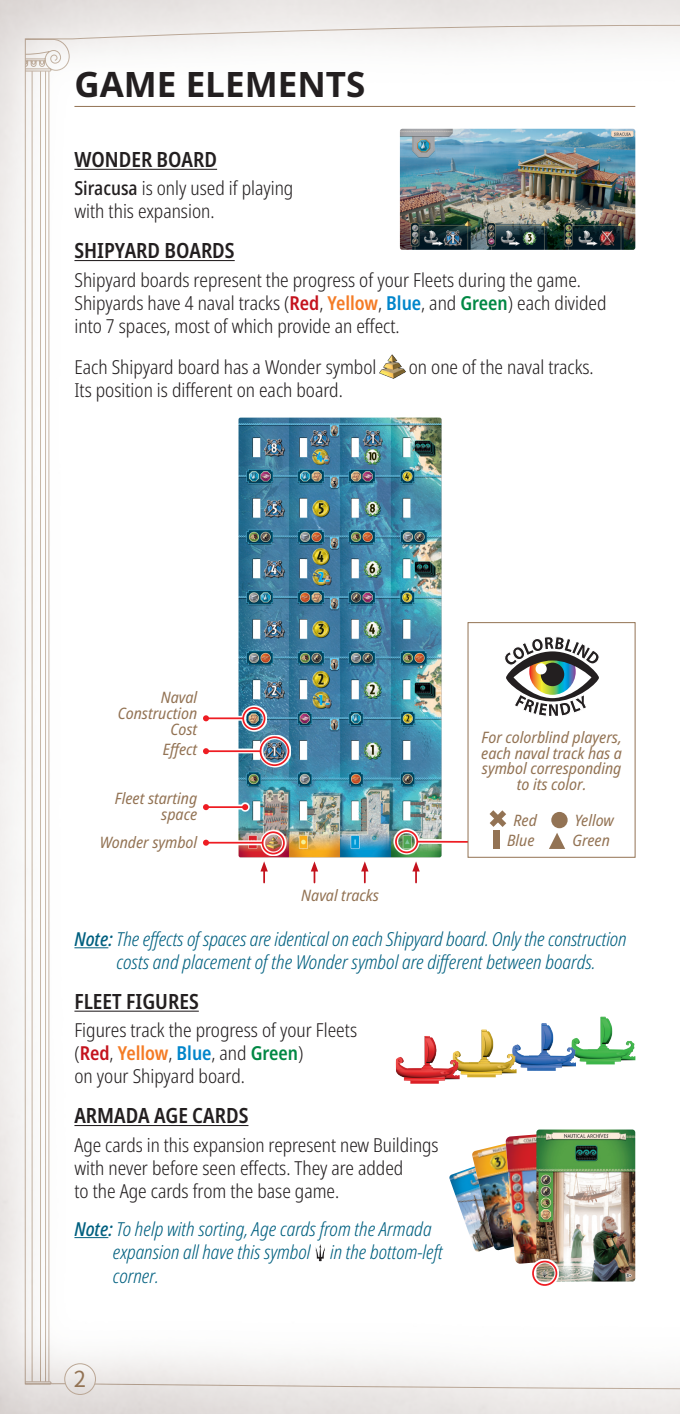
<style>
.page{position:relative;width:680px;height:1414px;background:#fff}
.page>*{position:absolute;margin:0;border:0;box-sizing:border-box;transform-origin:0 0}
.t1{font:700 35px "Noto Sans";color:#231f20}
.t2{font:22.05px "Noto Sans CJ Kjp";color:#937354}
.t3{font:600 condensed 21px "Noto Sans";color:#231f20}
.PARAGRAPH___RETRAIT{font:300 condensed 19.25px/23.1px "Noto Sans";color:#231f20}
.NOTES___RETRAIT{font:italic 300 condensed 19.25px/23.1px "Noto Sans";letter-spacing:-.01em;color:#006080;text-align:center}
.NOTES{font:italic 300 condensed 19.25px/23.4px "Noto Sans";color:#006080}
.LEGENDES{font:italic semi-condensed 15.75px/15.8px "Noto Sans";color:#937354;text-align:center}
.LEGENDES_DROITE{font:italic semi-condensed 15.75px/15.8px "Noto Sans";color:#937354;text-align:right}
.s1{font-weight:500}
.s2{font-weight:600;color:#c4121d}
.s3{font-weight:600;color:#f47b25}
.s4{font-weight:600;color:#0085cb}
.s5{font-weight:600;color:#084}
</style>
<div class="page">
<img style="left:0;top:0;width:680px;height:1414px">
<img style="left:65px;top:1364px;width:30px;height:30px">
<div style="left:64px;top:1363px;width:32px;height:32px;border:1px solid #baa694;border-radius:50%"></div>
<hr style="left:74px;top:947px;width:34px;height:1px;background:#006080">
<hr style="left:74px;top:1010px;width:125px;height:2px;background:#231f20">
<hr style="left:74px;top:1125px;width:174px;height:1px;background:#231f20">
<hr style="left:74px;top:1237px;width:34px;height:1px;background:#006080">
<svg style="left:314px;top:1243px;width:12px;height:19px"></svg>
<hr style="left:74px;top:106px;width:561px;height:1px;background:#937354">
<hr style="left:74px;top:169px;width:143px;height:1px;background:#231f20">
<hr style="left:74px;top:260px;width:161px;height:1px;background:#231f20">
<img style="left:379px;top:351px;width:27px;height:31px">
<img style="left:400px;top:129px;width:235px;height:121px">
<img style="left:571px;top:1017px;width:64px;height:47px">
<img style="left:512px;top:1023px;width:64px;height:48px">
<img style="left:453px;top:1029px;width:63px;height:48px">
<img style="left:396px;top:1036px;width:63px;height:48px">
<img style="left:449px;top:1159px;width:22px;height:93px">
<img style="left:471px;top:1130px;width:65px;height:134px">
<img style="left:505px;top:1131px;width:31px;height:133px">
<img style="left:536px;top:1129px;width:99px;height:152px">
<svg style="left:530px;top:1259px;width:29px;height:28px"></svg>
<div style="left:532px;top:1260px;width:25px;height:26px;border:2px solid #ee1d23;border-radius:50%"></div>
<img style="left:238px;top:417px;width:203px;height:440px">
<svg style="left:260px;top:861px;width:8px;height:21px"></svg>
<svg style="left:412px;top:861px;width:7px;height:21px"></svg>
<svg style="left:361px;top:861px;width:7px;height:21px"></svg>
<svg style="left:311px;top:861px;width:7px;height:21px"></svg>
<svg style="left:201px;top:830px;width:85px;height:26px"></svg>
<hr style="left:206px;top:842px;width:56px;height:1px;background:#ee1d23">
<svg style="left:203px;top:840px;width:6px;height:6px"></svg>
<div style="left:262px;top:831px;width:23px;height:23px;border:2px solid #ee1d23;border-radius:50%"></div>
<svg style="left:393px;top:828px;width:75px;height:27px"></svg>
<hr style="left:417px;top:841px;width:56px;height:2px;background:#ee1d23">
<div style="left:395px;top:830px;width:23px;height:23px;border:2px solid #ee1d23;border-radius:50%"></div>
<svg style="left:201px;top:735px;width:90px;height:33px"></svg>
<hr style="left:206px;top:750px;width:54px;height:2px;background:#ee1d23">
<svg style="left:203px;top:748px;width:6px;height:6px"></svg>
<div style="left:260px;top:736px;width:29px;height:30px;border:2px solid #ee1d23;border-radius:50%"></div>
<div style="left:201px;top:802px;width:49px;height:10px;background:#fff"></div>
<hr style="left:206px;top:806px;width:39px;height:2px;background:#ee1d23">
<svg style="left:242px;top:804px;width:6px;height:6px"></svg>
<svg style="left:203px;top:804px;width:6px;height:6px"></svg>
<svg style="left:201px;top:705px;width:66px;height:27px"></svg>
<hr style="left:206px;top:717px;width:37px;height:2px;background:#ee1d23">
<svg style="left:203px;top:715px;width:6px;height:6px"></svg>
<div style="left:242px;top:707px;width:23px;height:23px;border:2px solid #ee1d23;border-radius:50%"></div>
<div style="left:468px;top:622px;width:167px;height:235px;background:#fff"></div>
<svg style="left:505px;top:637px;width:94px;height:79px"></svg>
<svg style="left:489px;top:810px;width:17px;height:17px"></svg>
<div style="left:551px;top:812px;width:16px;height:16px;background:#937354;border-radius:50%"></div>
<div style="left:493px;top:830px;width:7px;height:19px;background:#937354"></div>
<svg style="left:549px;top:833px;width:16px;height:16px"></svg>
<h1 class="t1" style="left:74px;top:60px;width:292px">GAME ELEMENTS</h1>
<h4 class="t3" style="left:74px;top:145px;width:144px">WONDER BOARD</h4>
<p class="PARAGRAPH___RETRAIT" style="left:74px;top:177px;width:220px"><span class="s1">Siracusa</span> is only used if playing with this expansion.</p>
<h4 class="t3" style="left:74px;top:236px;width:162px">SHIPYARD BOARDS</h4>
<p class="PARAGRAPH___RETRAIT" style="left:74px;top:268px;width:533px">Shipyard boards represent the progress of your Fleets during the game.<br>Shipyards have 4 naval tracks (<span class="s2">Red</span>, <span class="s3">Yellow</span>, <span class="s4">Blue</span>, and <span class="s5">Green</span>) each divided into 7 spaces, most of which provide an effect.</p>
<p class="PARAGRAPH___RETRAIT" style="left:74px;top:356px;width:303px">Each Shipyard board has a Wonder symbol</p>
<p class="PARAGRAPH___RETRAIT" style="left:409px;top:356px;width:186px">on one of the naval tracks.</p>
<p class="PARAGRAPH___RETRAIT" style="left:74px;top:379px;width:270px">Its position is different on each board.</p>
<p class="LEGENDES_DROITE" style="left:118px;top:690px;width:81px">Naval<br>Construction<br>Cost</p>
<p class="LEGENDES_DROITE" style="left:163px;top:742px;width:36px">Effect</p>
<p class="LEGENDES" style="left:115px;top:790px;width:84px;text-align:right">Fleet starting space</p>
<p class="LEGENDES_DROITE" style="left:100px;top:835px;width:99px">Wonder symbol</p>
<p class="LEGENDES" style="left:301px;top:888px;width:79px">Naval tracks</p>
<p class="LEGENDES" style="left:481px;top:730px;width:142px">For colorblind players, each naval track has a symbol corresponding to its color.</p>
<p class="LEGENDES" style="left:513px;top:812px;width:25px">Red</p>
<p class="LEGENDES" style="left:574px;top:812px;width:41px">Yellow</p>
<p class="LEGENDES" style="left:507px;top:833px;width:29px">Blue</p>
<p class="LEGENDES" style="left:572px;top:833px;width:39px">Green</p>
<p class="NOTES___RETRAIT" style="left:74px;top:928px;width:553px"><span class="s1">Note:</span> The effects of spaces are identical on each Shipyard board. Only the construction costs and placement of the Wonder symbol are different between boards.</p>
<h4 class="t3" style="left:74px;top:986px;width:126px">FLEET FIGURES</h4>
<p class="PARAGRAPH___RETRAIT" style="left:74px;top:1019px;width:284px">Figures track the progress of your Fleets (<span class="s2">Red</span>, <span class="s3">Yellow</span>, <span class="s4">Blue</span>, and <span class="s5">Green</span>)<br>on your Shipyard board.</p>
<h4 class="t3" style="left:74px;top:1101px;width:175px">ARMADA AGE CARDS</h4>
<p class="PARAGRAPH___RETRAIT" style="left:74px;top:1133px;width:365px">Age cards in this expansion represent new Buildings with never before seen effects. They are added<br>to the Age cards from the base game.</p>
<p class="NOTES" style="left:113px;top:1217px;width:331px;text-indent:-38px"><span class="s1">Note:</span> To help with sorting, Age cards from the Armada expansion all have this symbol in the bottom-left corner.</p>
<p class="t2" style="left:74px;top:1367px;width:14px">2</p>
</div>
